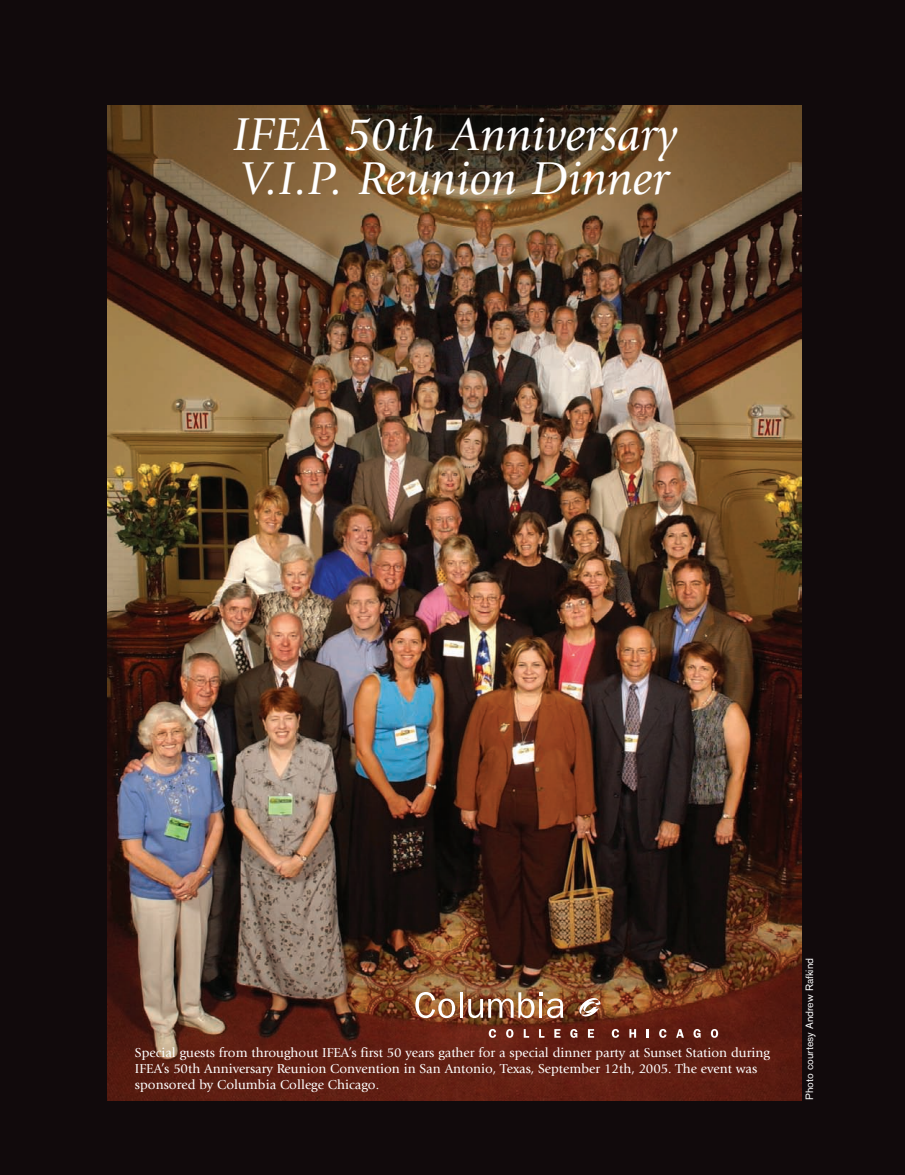
<style>
.page{position:relative;width:905px;height:1175px;background:#fff}
.page>*{position:absolute;margin:0;border:0;box-sizing:border-box;transform-origin:0 0}
.t1{font:italic 48px/43.5px "Giovanni";color:#fff}
.t2{font:13.5px/16.2px "Giovanni";color:#fff}
.t3{font:10.5px "Akzidenz Grotesk BE";color:#fff}
</style>
<div class="page">
<div style="left:0;top:0;width:904px;height:1174px;background:#110a0c"></div>
<img style="left:107px;top:105px;width:694px;height:995px">
<svg style="left:415px;top:992px;width:40px;height:26px"></svg>
<hr style="left:460px;top:992px;width:2px;height:25px;background:#fff">
<img style="left:468px;top:992px;width:95px;height:26px">
<svg style="left:489px;top:1029px;width:7px;height:8px"></svg>
<svg style="left:506px;top:1029px;width:7px;height:8px"></svg>
<svg style="left:523px;top:1029px;width:6px;height:8px"></svg>
<svg style="left:539px;top:1029px;width:5px;height:8px"></svg>
<svg style="left:554px;top:1029px;width:6px;height:8px"></svg>
<svg style="left:570px;top:1029px;width:7px;height:8px"></svg>
<svg style="left:588px;top:1029px;width:6px;height:8px"></svg>
<svg style="left:611px;top:1029px;width:8px;height:8px"></svg>
<svg style="left:629px;top:1029px;width:7px;height:8px"></svg>
<svg style="left:646px;top:1029px;width:2px;height:8px"></svg>
<svg style="left:659px;top:1029px;width:7px;height:8px"></svg>
<svg style="left:676px;top:1029px;width:8px;height:8px"></svg>
<svg style="left:693px;top:1029px;width:7px;height:8px"></svg>
<svg style="left:710px;top:1029px;width:8px;height:8px"></svg>
<svg style="left:579px;top:998px;width:21px;height:18px"></svg>
<h1 class="t1" style="left:233px;top:117px;width:445px">IFEA 50th Anniversary<br>V.I.P. Reunion Dinner</h1>
<p class="t2" style="left:135px;top:1045px;width:636px">Special guests from throughout IFEA’s first 50 years gather for a special dinner party at Sunset Station during<br>IFEA’s 50th Anniversary Reunion Convention in San Antonio, Texas, September 12th, 2005. The event was sponsored by Columbia College Chicago.</p>
<p class="t3" style="left:805px;top:1100px;width:143px;rotate:-90deg">Photo courtesy Andrew Rafkind</p>
</div>
